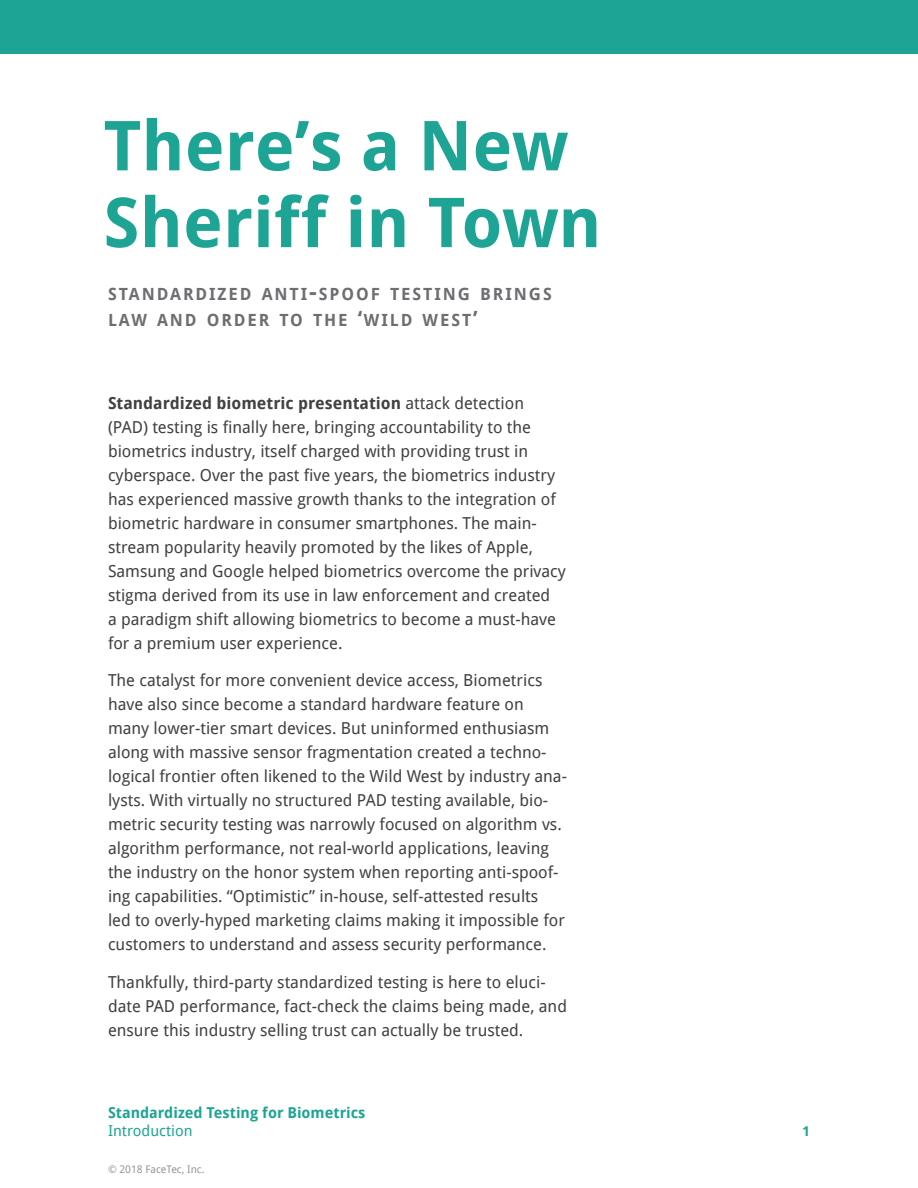
<style>
.page{position:relative;width:918px;height:1188px;background:#fff}
.page>*{position:absolute;margin:0;border:0;box-sizing:border-box;transform-origin:0 0}
.t1{font:700 69px/76.8px "Droid Sans";color:#1ea494}
.t2{font:700 16.8px/25.5px "Droid Sans";letter-spacing:.115em;color:#6d6e71}
.t3{font:16.5px/24px "Droid Sans";color:#414042}
.t4{font:700 15px "Droid Sans";color:#1ea494}
.t5{font:15px "Droid Sans";color:#1ea494}
.t6{font:700 13.5px "Droid Sans";color:#1ea494}
.t7{font:10.5px "Droid Sans";color:#939598}
.s1{font-size:24px}
.s2{font-size:21px}
.s3{font-weight:700}
</style>
<div class="page">
<div style="left:0;top:0;width:918px;height:54px;background:#1ea494"></div>
<h1 class="t1" style="left:104px;top:105px;width:500px">There’s a New<br>Sheriff in Town</h1>
<p class="t2" style="left:108px;top:281px;width:445px">STANDARDIZED ANTI<span class="s1">-</span>SPOOF TESTING BRINGS<br>LAW AND ORDER TO THE <span class="s2">‘</span>WILD WEST<span class="s2">’</span></p>
<p class="t3" style="left:108px;top:390px;width:460px"><span class="s3">Standardized biometric presentation</span> attack detection (PAD) testing is finally here, bringing accountability to the biometrics industry, itself charged with providing trust in cyberspace. Over the past five years, the biometrics industry has experienced massive growth thanks to the integration of biometric hardware in consumer smartphones. The main&shy;stream popularity heavily promoted by the likes of Apple, Samsung and Google helped biometrics overcome the privacy stigma derived from its use in law enforcement and created<br>a paradigm shift allowing biometrics to become a must-have for a premium user experience.</p>
<p class="t3" style="left:108px;top:668px;width:460px">The catalyst for more convenient device access, Biometrics have also since become a standard hardware feature on many lower-tier smart devices. But uninformed enthusiasm along with massive sensor fragmentation created a techno&shy;logical frontier often likened to the Wild West by industry ana&shy;lysts. With virtually no structured PAD testing available, bio&shy;metric security testing was narrowly focused on algorithm vs. algorithm performance, not real-world applications, leaving the industry on the honor system when reporting anti-spoof&shy;ing capabilities. “Optimistic” in-house, self-attested results<br>led to overly-hyped marketing claims making it impossible for customers to understand and assess security performance.</p>
<p class="t3" style="left:108px;top:969px;width:461px">Thankfully, third-party standardized testing is here to eluci&shy;date PAD performance, fact-check the claims being made, and ensure this industry selling trust can actually be trusted.</p>
<p class="t4" style="left:108px;top:1101px;width:259px">Standardized Testing for Biometrics</p>
<p class="t5" style="left:108px;top:1120px;width:86px">Introduction</p>
<p class="t6" style="left:803px;top:1122px;width:9px">1</p>
<p class="t7" style="left:108px;top:1162px;width:98px">© 2018 FaceTec, Inc.</p>
</div>
